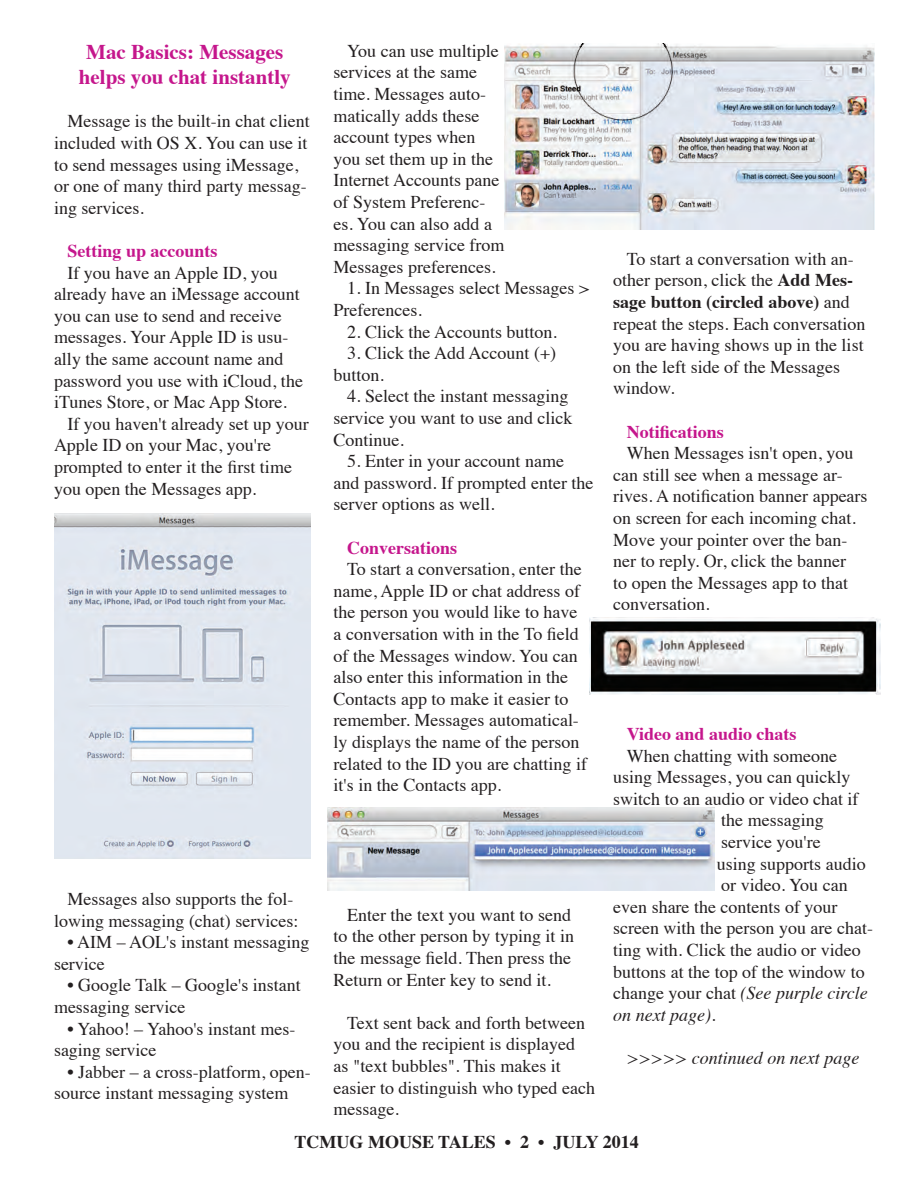
<style>
.page{position:relative;width:918px;height:1188px;background:#fff}
.page>*{position:absolute;margin:0;border:0;box-sizing:border-box;transform-origin:0 0}
.t1{font:700 21px/25.2px "Times";color:#c5168c;text-align:center}
.t2{font:18px/21.6px "Times";color:#231f20}
.t3{font:italic 18px "Times";color:#231f20}
.t4{font:700 18px "Times";color:#c5168c}
.t5{font:700 18px "Times";color:#231f20}
.s1{font-weight:700}
.s2{font-style:normal}
</style>
<div class="page">
<img style="left:54px;top:513px;width:256px;height:346px">
<img style="left:505px;top:43px;width:370px;height:187px">
<img style="left:328px;top:808px;width:387px;height:82px">
<img style="left:589px;top:618px;width:292px;height:76px">
<p class="t1" style="left:79px;top:37px;width:213px">Mac Basics: Messages helps you chat instantly</p>
<p class="t2" style="left:54px;top:109px;width:257px;text-indent:14px">Message is the built-in chat client included with OS X. You can use it to send messages using iMessage, or one of many third party messag&shy;ing services.</p>
<p class="t4" style="left:68px;top:234px;width:152px">Setting up accounts</p>
<p class="t2" style="left:68px;top:260px;width:212px">If you have an Apple ID, you</p>
<p class="t2" style="left:54px;top:282px;width:247px">already have an iMessage account</p>
<p class="t2" style="left:54px;top:303px;width:229px">you can use to send and receive</p>
<p class="t2" style="left:54px;top:325px;width:236px">messages. Your Apple ID is usu-</p>
<p class="t2" style="left:54px;top:347px;width:231px">ally the same account name and</p>
<p class="t2" style="left:54px;top:368px;width:250px">password you use with iCloud, the</p>
<p class="t2" style="left:54px;top:390px;width:234px">iTunes Store, or Mac App Store.</p>
<p class="t2" style="left:68px;top:411px;width:243px">If you haven't already set up your</p>
<p class="t2" style="left:54px;top:433px;width:219px">Apple ID on your Mac, you're</p>
<p class="t2" style="left:54px;top:455px;width:239px">prompted to enter it the first time</p>
<p class="t2" style="left:54px;top:476px;width:204px">you open the Messages app.</p>
<p class="t2" style="left:54px;top:887px;width:246px;text-align:center">Messages also supports the fol&shy;lowing messaging (chat) services:</p>
<p class="t2" style="left:54px;top:930px;width:257px;text-indent:14px">• AIM – AOL's instant messaging service</p>
<p class="t2" style="left:54px;top:973px;width:248px;text-indent:14px">• Google Talk – Google's instant messaging service</p>
<p class="t2" style="left:54px;top:1016px;width:243px;text-indent:14px">• Yahoo! – Yahoo's instant mes&shy;saging service</p>
<p class="t2" style="left:54px;top:1059px;width:258px;text-indent:14px">• Jabber – a cross-platform, open&shy;source instant messaging system</p>
<p class="t2" style="left:334px;top:38px;width:172px;text-indent:14px">You can use multiple services at the same time. Messages auto&shy;matically adds these account types when you set them up in the<br>Internet Accounts pane of System Preferenc&shy;es. You can also add a messaging service from<br>Messages preferences.</p>
<p class="t2" style="left:334px;top:276px;width:257px;text-indent:14px">1. In Messages select Messages &gt;<br>Preferences.</p>
<p class="t2" style="left:347px;top:319px;width:211px">2. Click the Accounts button.</p>
<p class="t2" style="left:334px;top:341px;width:224px;text-indent:14px">3. Click the Add Account (+) button.</p>
<p class="t2" style="left:334px;top:384px;width:240px;text-indent:14px">4. Select the instant messaging service you want to use and click<br>Continue.</p>
<p class="t2" style="left:334px;top:449px;width:261px;text-indent:14px">5. Enter in your account name and password. If prompted enter the server options as well.</p>
<p class="t4" style="left:347px;top:530px;width:111px">Conversations</p>
<p class="t2" style="left:334px;top:557px;width:255px;text-indent:14px">To start a conversation, enter the name, Apple ID or chat address of the person you would like to have a conversation with in the To field of the Messages window. You can also enter this information in the<br>Contacts app to make it easier to remember. Messages automatical&shy;ly displays the name of the person related to the ID you are chatting if it's in the Contacts app.</p>
<p class="t2" style="left:334px;top:902px;width:242px;text-indent:14px">Enter the text you want to send to the other person by typing it in the message field. Then press the<br>Return or Enter key to send it.</p>
<p class="t2" style="left:334px;top:1010px;width:263px;text-indent:14px">Text sent back and forth between you and the recipient is displayed<br>as "text bubbles". This makes it easier to distinguish who typed each message.</p>
<p class="t2" style="left:613px;top:246px;width:254px;text-indent:14px">To start a conversation with an&shy;other person, click the <span class="s1">Add Mes&shy;sage button (circled above)</span> and repeat the steps. Each conversation you are having shows up in the list on the left side of the Messages window.</p>
<p class="t4" style="left:627px;top:414px;width:99px">Notifications</p>
<p class="t2" style="left:613px;top:441px;width:256px;text-indent:14px">When Messages isn't open, you can still see when a message ar&shy;rives. A notification banner appears on screen for each incoming chat.<br>Move your pointer over the ban&shy;ner to reply. Or, click the banner<br>to open the Messages app to that conversation.</p>
<p class="t4" style="left:627px;top:717px;width:171px">Video and audio chats</p>
<p class="t2" style="left:627px;top:743px;width:212px">When chatting with someone</p>
<p class="t2" style="left:613px;top:765px;width:239px">using Messages, you can quickly</p>
<p class="t2" style="left:613px;top:786px;width:247px">switch to an audio or video chat if</p>
<p class="t2" style="left:721px;top:808px;width:104px">the messaging</p>
<p class="t2" style="left:721px;top:830px;width:101px">service you're</p>
<p class="t2" style="left:717px;top:851px;width:151px">using supports audio</p>
<p class="t2" style="left:721px;top:873px;width:128px">or video. You can</p>
<p class="t2" style="left:613px;top:894px;width:226px">even share the contents of your</p>
<p class="t2" style="left:613px;top:916px;width:261px">screen with the person you are chat-</p>
<p class="t2" style="left:613px;top:938px;width:249px">ting with. Click the audio or video</p>
<p class="t2" style="left:613px;top:959px;width:253px">buttons at the top of the window to</p>
<p class="t3" style="left:613px;top:978px;width:256px"><span class="s2">change your chat</span> (See purple circle</p>
<p class="t3" style="left:613px;top:999px;width:104px">on next page).</p>
<p class="t3" style="left:627px;top:1042px;width:234px">&gt;&gt;&gt;&gt;&gt; continued on next page</p>
<p class="t5" style="left:295px;top:1124px;width:346px">TCMUG MOUSE TALES • 2 • JULY 2014</p>
</div>
